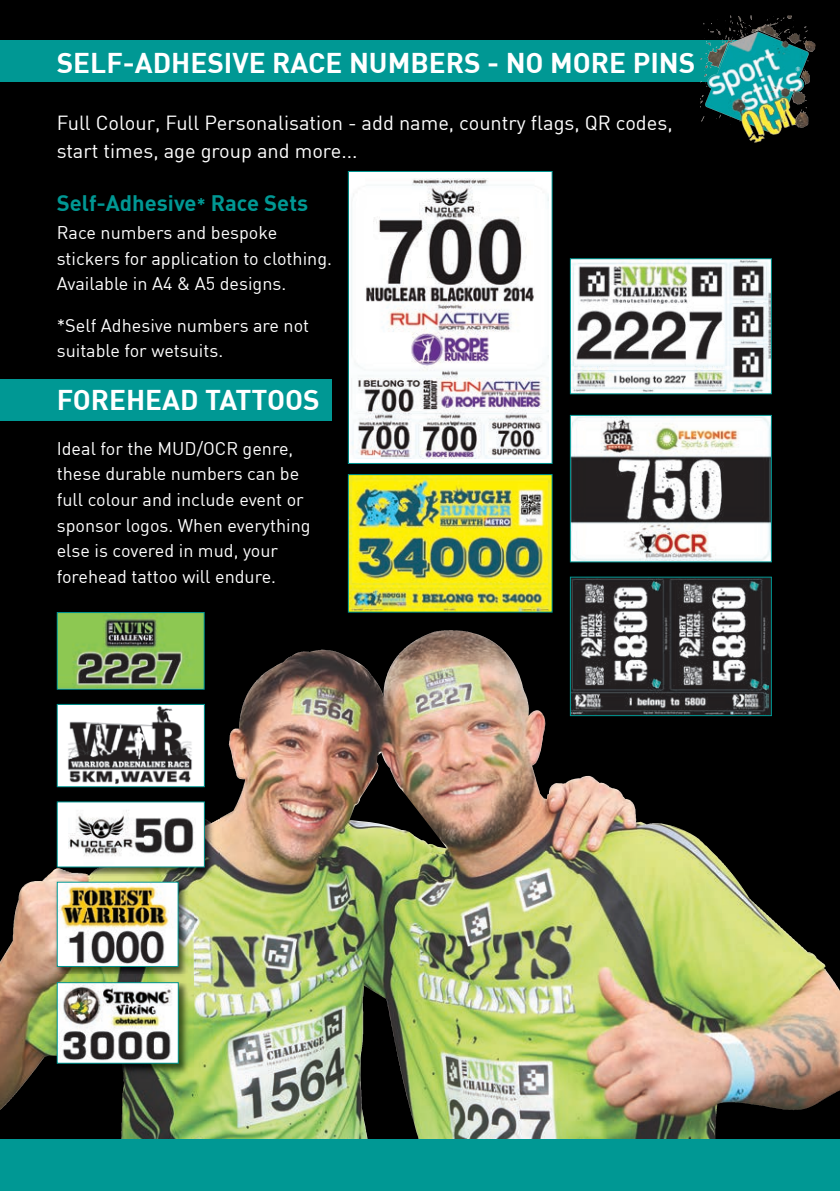
<style>
.page{position:relative;width:840px;height:1191px;background:#fff}
.page>*{position:absolute;margin:0;border:0;box-sizing:border-box;transform-origin:0 0}
.t1{font:700 28px "DIN";color:#fff}
.t2{font:700 22px "DIN";color:#009894}
.t3{font:20px/28.4px "DIN";color:#fff}
.t4{font:18px/25.6px "DIN";color:#fff}
.s1{font-size:18px}
</style>
<div class="page">
<img style="left:0;top:0;width:839px;height:1138px">
<img style="left:531px;top:765px;width:93px;height:34px">
<div style="left:0;top:40px;width:764px;height:41px;background:#009894"></div>
<div style="left:0;top:1138px;width:839px;height:53px;background:#009894"></div>
<img style="left:571px;top:417px;width:198px;height:143px">
<div style="left:569px;top:415px;width:202px;height:147px;border:1px solid #009894"></div>
<img style="left:571px;top:260px;width:198px;height:132px">
<div style="left:569px;top:258px;width:202px;height:136px;border:1px solid #009894"></div>
<div style="left:348px;top:172px;width:203px;height:291px;background:#fff"></div>
<img style="left:351px;top:178px;width:197px;height:280px">
<div style="left:347px;top:171px;width:205px;height:293px;border:1px solid #009894"></div>
<img style="left:50px;top:605px;width:170px;height:91px">
<img style="left:59px;top:614px;width:143px;height:73px">
<div style="left:57px;top:612px;width:147px;height:77px;border:1px solid #009894"></div>
<img style="left:50px;top:705px;width:170px;height:169px">
<img style="left:50px;top:696px;width:170px;height:9px">
<div style="left:58px;top:705px;width:146px;height:81px;background:#fff"></div>
<img style="left:68px;top:706px;width:124px;height:79px">
<div style="left:57px;top:704px;width:148px;height:83px;border:1px solid #009894"></div>
<img style="left:90px;top:816px;width:130px;height:66px">
<img style="left:50px;top:867px;width:38px;height:7px">
<div style="left:58px;top:802px;width:146px;height:64px;background:#fff"></div>
<img style="left:68px;top:810px;width:126px;height:46px">
<img style="left:50px;top:882px;width:144px;height:93px">
<img style="left:50px;top:874px;width:144px;height:8px">
<img style="left:59px;top:883px;width:117px;height:82px">
<div style="left:57px;top:881px;width:121px;height:86px;border:1px solid #009894"></div>
<img style="left:50px;top:982px;width:144px;height:97px">
<img style="left:50px;top:975px;width:144px;height:7px">
<img style="left:59px;top:984px;width:118px;height:77px">
<div style="left:57px;top:982px;width:122px;height:81px;border:1px solid #009894"></div>
<img style="left:571px;top:578px;width:196px;height:136px">
<div style="left:569px;top:576px;width:202px;height:140px;border:1px solid #009894"></div>
<img style="left:349px;top:476px;width:201px;height:134px">
<div style="left:347px;top:474px;width:205px;height:138px;border:1px solid #009894"></div>
<img style="left:729px;top:15px;width:62px;height:7px">
<div style="left:0;top:379px;width:331px;height:42px;background:#009894"></div>
<h1 class="t1" style="left:57px;top:54px;width:639px">SELF-ADHESIVE RACE NUMBERS - NO MORE PINS</h1>
<p class="t3" style="left:57px;top:108px;width:617px">Full Colour, Full Personalisation - add name, country flags, QR codes, start times, age group and more...</p>
<p class="t2" style="left:57px;top:197px;width:253px">SELF-ADHESIVE<span class="s1">*</span> RACE SETS</p>
<p class="t4" style="left:57px;top:220px;width:276px">Race numbers and bespoke stickers for application to clothing.<br>Available in A4 &amp; A5 designs.</p>
<p class="t4" style="left:57px;top:313px;width:254px">*Self Adhesive numbers are not suitable for wetsuits.</p>
<h1 class="t1" style="left:57px;top:391px;width:264px">FOREHEAD TATTOOS</h1>
<p class="t4" style="left:57px;top:436px;width:255px">Ideal for the MUD/OCR genre, these durable numbers can be full colour and include event or sponsor logos. When everything else is covered in mud, your forehead tattoo will endure.</p>
</div>
